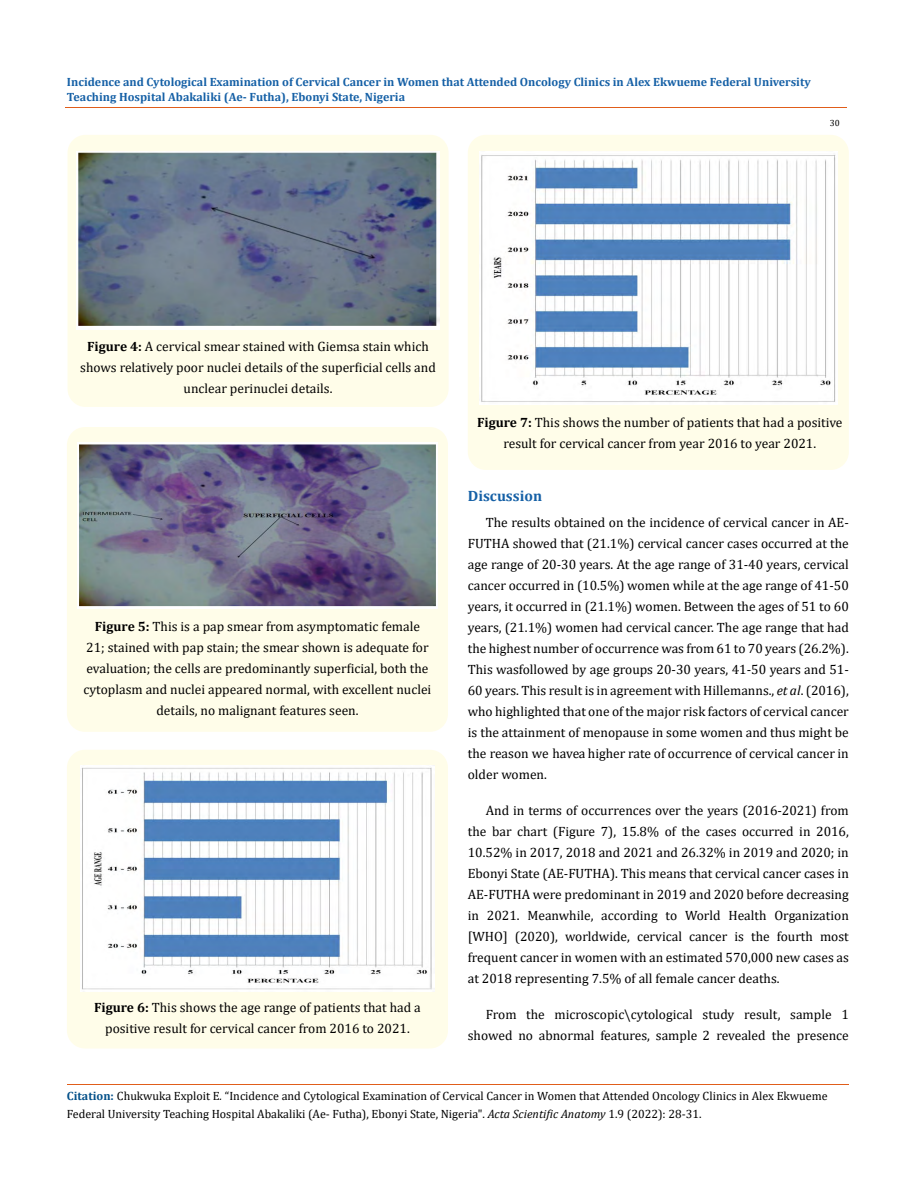
<style>
.page{position:relative;width:917px;height:1188px;background:#fff}
.page>*{position:absolute;margin:0;border:0;box-sizing:border-box;transform-origin:0 0}
.t1{font:700 15px "Cambria";color:#1560a6}
.t2{font:13.5px/21px "Cambria";color:#000;text-align:center}
.t3{font:12px/18px "Cambria";color:#000}
.t4{font:700 12px/15px "Cambria";color:#1560a6}
.t5{font:9px "Cambria";color:#000}
.s1{font-weight:700}
.s2{font-style:italic}
.s3{font-weight:700;color:#035089}
</style>
<div class="page">
<div style="left:68px;top:135px;width:380px;height:272px;background:#fffde9;border-radius:18px"></div>
<img style="left:77px;top:151px;width:362px;height:178px">
<div style="left:67px;top:427px;width:381px;height:305px;background:#fffde9;border-radius:18px"></div>
<img style="left:78px;top:443px;width:359px;height:165px">
<div style="left:67px;top:750px;width:381px;height:298px;background:#fffde9;border-radius:18px"></div>
<img style="left:81px;top:766px;width:353px;height:225px">
<div style="left:468px;top:135px;width:380px;height:335px;background:#fffde9;border-radius:18px"></div>
<img style="left:479px;top:151px;width:358px;height:253px">
<hr style="left:65px;top:108px;width:782px;height:1px;background:#e05d1a">
<hr style="left:67px;top:1084px;width:781px;height:1px;background:#e05d1a">
<p class="t4" style="left:67px;top:74px;width:745px">Incidence and Cytological Examination of Cervical Cancer in Women that Attended Oncology Clinics in Alex Ekwueme Federal University<br>Teaching Hospital Abakaliki (Ae- Futha), Ebonyi State, Nigeria</p>
<p class="t5" style="left:829px;top:118px;width:11px">30</p>
<p class="t2" style="left:80px;top:336px;width:357px"><span class="s1">Figure 4:</span> A cervical smear stained with Giemsa stain which shows relatively poor nuclei details of the superficial cells and unclear perinuclei details.</p>
<p class="t2" style="left:83px;top:616px;width:349px"><span class="s1">Figure 5:</span> This is a pap smear from asymptomatic female<br>21; stained with pap stain; the smear shown is adequate for evaluation; the cells are predominantly superficial, both the cytoplasm and nuclei appeared normal, with excellent nuclei details, no malignant features seen.</p>
<p class="t2" style="left:94px;top:997px;width:328px"><span class="s1">Figure 6:</span> This shows the age range of patients that had a positive result for cervical cancer from 2016 to 2021.</p>
<p class="t2" style="left:477px;top:412px;width:367px"><span class="s1">Figure 7:</span> This shows the number of patients that had a positive result for cervical cancer from year 2016 to year 2021.</p>
<p class="t1" style="left:468px;top:485px;width:76px">Discussion</p>
<p class="t2" style="left:468px;top:511px;width:382px;text-align:justify;text-indent:18px">The results obtained on the incidence of cervical cancer in AE-FUTHA showed that (21.1%) cervical cancer cases occurred at the age range of 20-30 years. At the age range of 31-40 years, cervical cancer occurred in (10.5%) women while at the age range of 41-50 years, it occurred in (21.1%) women. Between the ages of 51 to 60 years, (21.1%) women had cervical cancer. The age range that had the highest number of occurrence was from 61 to 70 years (26.2%).<br>This was followed by age groups 20-30 years, 41-50 years and 51- 60 years. This result is in agreement with Hillemanns., <span class="s2">et al</span>. (2016), who highlighted that one of the major risk factors of cervical cancer is the attainment of menopause in some women and thus might be the reason we have a higher rate of occurrence of cervical cancer in older women.</p>
<p class="t2" style="left:468px;top:800px;width:382px;text-align:justify;text-indent:18px">And in terms of occurrences over the years (2016-2021) from the bar chart (Figure 7), 15.8% of the cases occurred in 2016, 10.52% in 2017, 2018 and 2021 and 26.32% in 2019 and 2020; in Ebonyi State (AE-FUTHA). This means that cervical cancer cases in AE-FUTHA were predominant in 2019 and 2020 before decreasing in 2021. Meanwhile, according to World Health Organization [WHO] (2020), worldwide, cervical cancer is the fourth most frequent cancer in women with an estimated 570,000 new cases as at 2018 representing 7.5% of all female cancer deaths.</p>
<p class="t2" style="left:468px;top:1004px;width:382px;text-align:right">From the microscopic\cytological study result, sample 1 showed no abnormal features, sample 2 revealed the presence</p>
<p class="t3" style="left:67px;top:1087px;width:762px"><span class="s3">Citation:</span> Chukwuka Exploit E<span class="s2">.</span> “Incidence and Cytological Examination of Cervical Cancer in Women that Attended Oncology Clinics in Alex Ekwueme<br>Federal University Teaching Hospital Abakaliki (Ae- Futha), Ebonyi State, Nigeria". <span class="s2">Acta Scientific Anatomy</span> 1.9 (2022): 28-31.</p>
</div>
